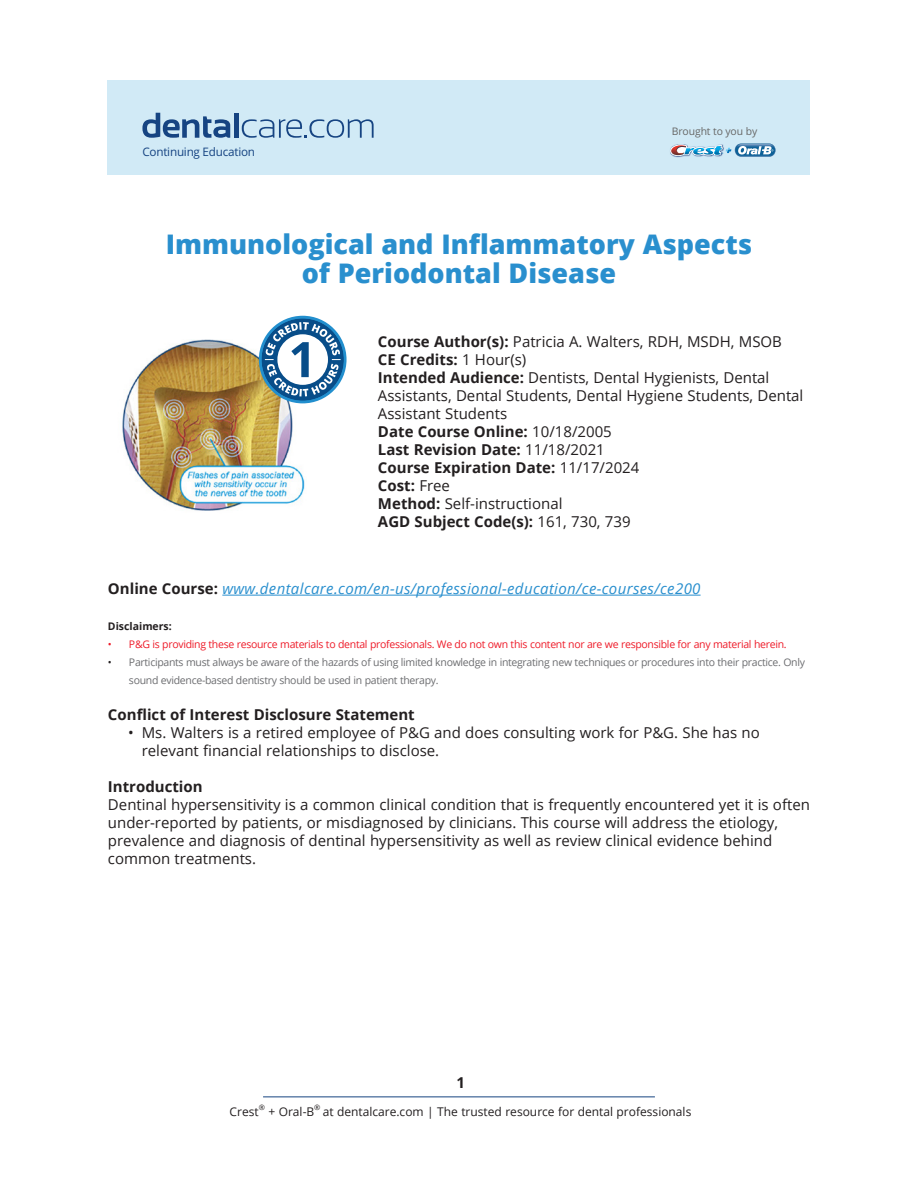
<style>
.page{position:relative;width:918px;height:1188px;background:#fff}
.page>*{position:absolute;margin:0;border:0;box-sizing:border-box;transform-origin:0 0}
.t1{font:800 27px/28.5px "Open Sans";color:#298fce;text-align:center}
.Main_Body{font:15px/18px "Open Sans";color:#231f20}
.Main_Body-2{font:700 15px "Open Sans";color:#231f20}
.indented_bullets{font:15px/18px "Open Sans";color:#231f20}
.Figure{font:italic 15px "Open Sans";letter-spacing:.025em;color:#298fce}
.t2{font:12px "Open Sans";color:#231f20}
.t3{font:11.7px "Open Sans";letter-spacing:-.02em;color:#164482}
.bullets{font:10.5px/18px "Open Sans";letter-spacing:-.03em;color:#6c6d70}
.bullets-2{font:10.5px "Open Sans";letter-spacing:-.03em;color:#ee1b29}
.bullets-3{font:700 10.5px "Open Sans";color:#231f20}
.t4{font:10.35px "Open Sans";letter-spacing:-.01em;color:#676766}
.t5{font:7.5px "Open Sans";color:#231f20}
.s1{font-weight:700}
.s2{font-weight:400}
.s3{font-weight:700;font-style:normal;color:#231f20}
.s4{color:#231f20}
</style>
<div class="page">
<hr style="left:263px;top:1096px;width:392px;height:1px;background:#164481">
<hr style="left:222px;top:595px;width:479px;height:1px;background:#298fce">
<div style="left:107px;top:80px;width:703px;height:95px;background:#d1eaf6"></div>
<svg style="left:142px;top:113px;width:88px;height:25px"></svg>
<div style="left:234px;top:113px;width:5px;height:25px;background:#164482"></div>
<svg style="left:242px;top:119px;width:132px;height:19px"></svg>
<svg style="left:670px;top:144px;width:105px;height:13px"></svg>
<img style="left:671px;top:145px;width:45px;height:10px">
<img style="left:122px;top:339px;width:185px;height:172px">
<svg style="left:259px;top:316px;width:88px;height:87px"></svg>
<div style="left:262px;top:318px;width:82px;height:83px;background:#084d89;border-radius:50%"></div>
<svg style="left:265px;top:322px;width:76px;height:74px"></svg>
<p class="t3" style="left:142px;top:144px;width:114px">Continuing Education</p>
<p class="t4" style="left:672px;top:124px;width:87px">Brought to you by</p>
<p class="t1" style="left:166px;top:229px;width:588px">Immunological and Inflammatory Aspects of Periodontal Disease</p>
<p class="Main_Body" style="left:378px;top:333px;width:406px"><span class="s1">Course Author(s):</span> Patricia A. Walters, RDH, MSDH, MSOB</p>
<p class="Main_Body-2" style="left:378px;top:349px;width:150px">CE Credits: <span class="s2">1 Hour(s)</span></p>
<p class="Main_Body" style="left:378px;top:369px;width:427px"><span class="s1">Intended Audience:</span> Dentists, Dental Hygienists, Dental<br>Assistants, Dental Students, Dental Hygiene Students, Dental<br>Assistant Students</p>
<p class="Main_Body-2" style="left:378px;top:421px;width:235px">Date Course Online: <span class="s2">10/18/2005</span></p>
<p class="Main_Body-2" style="left:378px;top:439px;width:228px">Last Revision Date: <span class="s2">11/18/2021</span></p>
<p class="Main_Body-2" style="left:378px;top:457px;width:263px">Course Expiration Date: <span class="s2">11/17/2024</span></p>
<p class="Main_Body-2" style="left:378px;top:475px;width:74px">Cost: <span class="s2">Free</span></p>
<p class="Main_Body" style="left:378px;top:495px;width:186px"><span class="s1">Method:</span> Self-instructional</p>
<p class="Main_Body-2" style="left:378px;top:511px;width:254px">AGD Subject Code(s): <span class="s2">161, 730, 739</span></p>
<p class="Figure" style="left:108px;top:578px;width:594px"><span class="s3">Online Course:</span> www.dentalcare.com/en-us/professional-education/ce-courses/ce200</p>
<p class="bullets-3" style="left:108px;top:619px;width:65px">Disclaimers:</p>
<p class="bullets-2" style="left:108px;top:637px;width:680px">• P&amp;G is providing these resource materials to dental professionals. We do not own this content nor are we responsible for any material herein.</p>
<p class="bullets" style="left:129px;top:653px;width:678px;text-indent:-21px"><span class="s4">•</span> Participants must always be aware of the hazards of using limited knowledge in integrating new techniques or procedures into their practice. Only sound evidence-based dentistry should be used in patient therapy.</p>
<p class="Main_Body-2" style="left:108px;top:704px;width:308px">Conflict of Interest Disclosure Statement</p>
<p class="indented_bullets" style="left:142px;top:723px;width:620px;text-indent:-14px">• Ms. Walters is a retired employee of P&amp;G and does consulting work for P&amp;G. She has no relevant financial relationships to disclose.</p>
<p class="Main_Body-2" style="left:108px;top:776px;width:96px">Introduction</p>
<p class="Main_Body" style="left:108px;top:795px;width:704px">Dentinal hypersensitivity is a common clinical condition that is frequently encountered yet it is often under-reported by patients, or misdiagnosed by clinicians. This course will address the etiology, prevalence and diagnosis of dentinal hypersensitivity as well as review clinical evidence behind common treatments.</p>
<p class="Main_Body-2" style="left:456px;top:1072px;width:10px">1</p>
<p class="t2" style="left:230px;top:1103px;width:31px">Crest</p>
<p class="t5" style="left:259px;top:1102px;width:8px">®</p>
<p class="t2" style="left:268px;top:1103px;width:47px">+ Oral-B</p>
<p class="t5" style="left:314px;top:1102px;width:8px">®</p>
<p class="t2" style="left:323px;top:1103px;width:370px">at dentalcare.com | The trusted resource for dental professionals</p>
</div>
